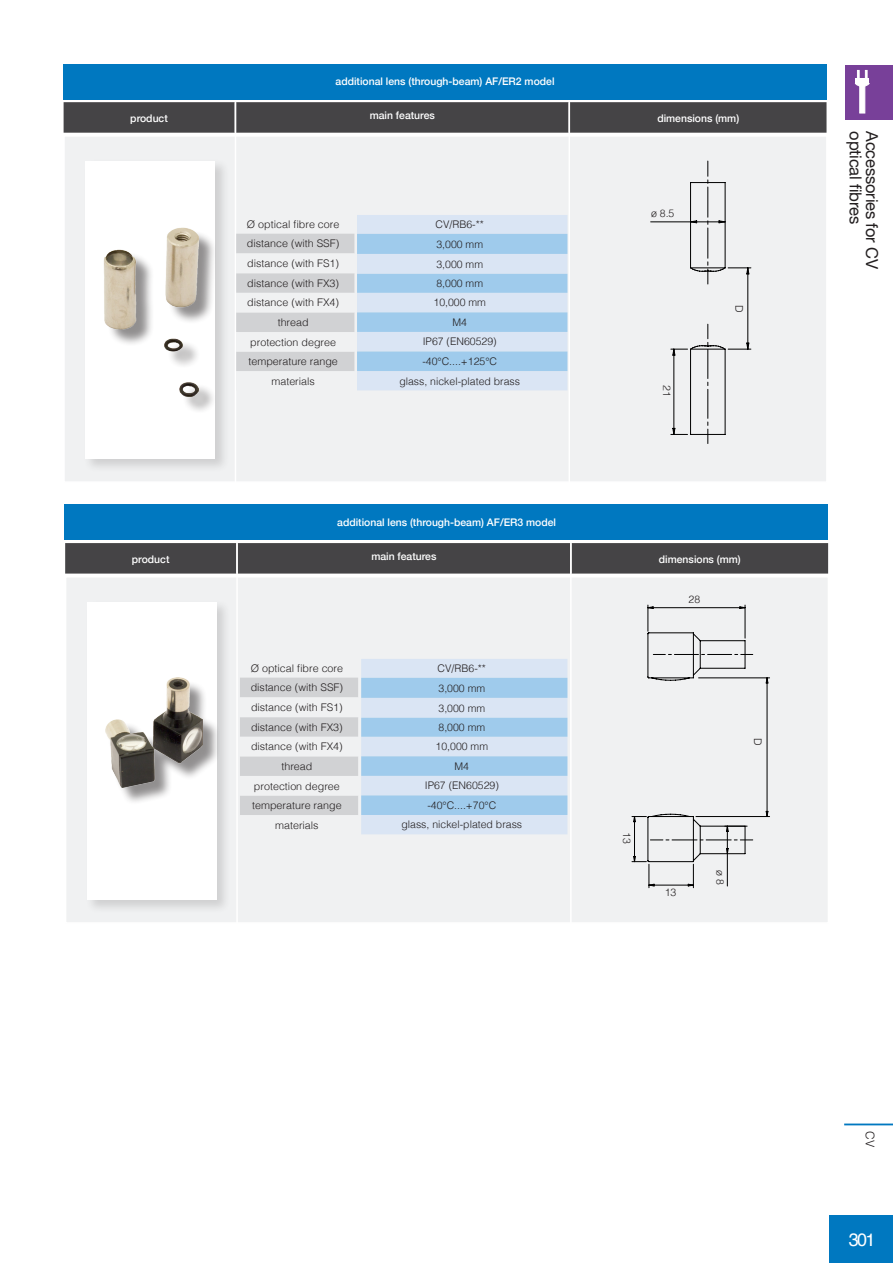
<style>
.page{position:relative;width:893px;height:1263px;background:#fff}
.page>*{position:absolute;margin:0;border:0;box-sizing:border-box;transform-origin:0 0}
.t1{font:18px "Helvetica";color:#fff}
.t2{font:16.5px "Helvetica Neue";letter-spacing:-.01em;color:#231f20}
.t3{font:300 12px "Helvetica";color:#231f20}
.t4{font:300 10.5px "Helvetica";color:#231f20}
.t5{font:500 10.5px "Helvetica Neue";color:#fff}
</style>
<div class="page">
<div style="left:63px;top:135px;width:765px;height:348px;background:#f0f1f2;border:2px solid #fff"></div>
<div style="left:63px;top:64px;width:763px;height:35px;background:#0078c0"></div>
<div style="left:64px;top:102px;width:762px;height:31px;background:#454446"></div>
<div style="left:83px;top:159px;width:147px;height:314px;background:#231f20;opacity:.16"></div>
<div style="left:86px;top:161px;width:129px;height:298px;background:#fff"></div>
<hr style="left:235px;top:102px;width:1px;height:384px;background:#fff">
<hr style="left:568px;top:102px;width:2px;height:384px;background:#fff">
<hr style="left:63px;top:134px;width:765px;height:2px;background:#fff">
<div style="left:65px;top:576px;width:764px;height:348px;background:#f0f1f2;border:2px solid #fff"></div>
<div style="left:65px;top:505px;width:763px;height:35px;background:#0078c0"></div>
<div style="left:65px;top:543px;width:763px;height:31px;background:#454446"></div>
<div style="left:85px;top:599px;width:146px;height:315px;background:#231f20;opacity:.16"></div>
<div style="left:87px;top:602px;width:130px;height:297px;background:#fff"></div>
<hr style="left:236px;top:543px;width:2px;height:384px;background:#fff">
<hr style="left:570px;top:543px;width:2px;height:384px;background:#fff">
<hr style="left:65px;top:575px;width:764px;height:2px;background:#fff">
<svg style="left:236px;top:215px;width:331px;height:175px"></svg>
<svg style="left:240px;top:659px;width:327px;height:175px"></svg>
<svg style="left:670px;top:161px;width:81px;height:283px"></svg>
<hr style="left:651px;top:222px;width:74px;height:1px;background:#000">
<svg style="left:632px;top:605px;width:136px;height:283px"></svg>
<hr style="left:696px;top:816px;width:74px;height:1px;background:#000">
<hr style="left:699px;top:678px;width:71px;height:1px;background:#000">
<hr style="left:767px;top:678px;width:1px;height:138px;background:#000">
<div style="left:108px;top:681px;width:113px;height:124px;background:#231f20;opacity:.5"></div>
<img style="left:105px;top:678px;width:97px;height:109px">
<div style="left:107px;top:231px;width:110px;height:183px;background:#231f20;opacity:.5"></div>
<img style="left:104px;top:227px;width:94px;height:169px">
<div style="left:829px;top:1214px;width:64px;height:49px;background:#0078c0"></div>
<hr style="left:844px;top:1123px;width:49px;height:2px;background:#0078c0">
<div style="left:846px;top:65px;width:47px;height:55px;background:#784099"></div>
<div style="left:860px;top:86px;width:5px;height:27px;background:#fff"></div>
<svg style="left:855px;top:70px;width:14px;height:16px"></svg>
<div style="left:855px;top:79px;width:14px;height:5px;background:#fff"></div>
<p class="t5" style="left:336px;top:73px;width:220px">additional lens (through-beam) AF/ER2 model</p>
<p class="t5" style="left:130px;top:110px;width:39px">product</p>
<p class="t5" style="left:370px;top:107px;width:67px">main features</p>
<p class="t5" style="left:657px;top:110px;width:83px">dimensions (mm)</p>
<p class="t4" style="left:247px;top:215px;width:94px">Ø optical fibre core</p>
<p class="t4" style="left:247px;top:235px;width:94px">distance (with SSF)</p>
<p class="t4" style="left:247px;top:254px;width:93px">distance (with FS1)</p>
<p class="t4" style="left:247px;top:274px;width:93px">distance (with FX3)</p>
<p class="t4" style="left:247px;top:294px;width:93px">distance (with FX4)</p>
<p class="t4" style="left:278px;top:313px;width:33px">thread</p>
<p class="t4" style="left:250px;top:333px;width:87px">protection degree</p>
<p class="t4" style="left:248px;top:352px;width:91px">temperature range</p>
<p class="t4" style="left:271px;top:372px;width:45px">materials</p>
<p class="t4" style="left:436px;top:215px;width:50px">CV/RB6-**</p>
<p class="t4" style="left:436px;top:235px;width:48px">3,000 mm</p>
<p class="t4" style="left:436px;top:255px;width:48px">3,000 mm</p>
<p class="t4" style="left:436px;top:274px;width:48px">8,000 mm</p>
<p class="t4" style="left:433px;top:294px;width:54px">10,000 mm</p>
<p class="t4" style="left:452px;top:313px;width:16px">M4</p>
<p class="t4" style="left:423px;top:333px;width:76px">IP67 (EN60529)</p>
<p class="t4" style="left:422px;top:352px;width:76px">-40°C....+125°C</p>
<p class="t4" style="left:399px;top:372px;width:122px">glass, nickel-plated brass</p>
<p class="t4" style="left:651px;top:204px;width:25px">ø 8.5</p>
<p class="t4" style="left:676px;top:385px;width:13px;rotate:90deg">21</p>
<p class="t4" style="left:748px;top:305px;width:9px;rotate:90deg">D</p>
<p class="t5" style="left:337px;top:513px;width:220px">additional lens (through-beam) AF/ER3 model</p>
<p class="t5" style="left:132px;top:551px;width:39px">product</p>
<p class="t5" style="left:371px;top:548px;width:67px">main features</p>
<p class="t5" style="left:659px;top:551px;width:83px">dimensions (mm)</p>
<p class="t4" style="left:689px;top:590px;width:13px">28</p>
<p class="t4" style="left:251px;top:659px;width:94px">Ø optical fibre core</p>
<p class="t4" style="left:251px;top:679px;width:94px">distance (with SSF)</p>
<p class="t4" style="left:251px;top:698px;width:93px">distance (with FS1)</p>
<p class="t4" style="left:251px;top:718px;width:93px">distance (with FX3)</p>
<p class="t4" style="left:251px;top:738px;width:93px">distance (with FX4)</p>
<p class="t4" style="left:281px;top:757px;width:33px">thread</p>
<p class="t4" style="left:254px;top:777px;width:87px">protection degree</p>
<p class="t4" style="left:252px;top:796px;width:91px">temperature range</p>
<p class="t4" style="left:275px;top:816px;width:45px">materials</p>
<p class="t4" style="left:438px;top:659px;width:50px">CV/RB6-**</p>
<p class="t4" style="left:438px;top:679px;width:48px">3,000 mm</p>
<p class="t4" style="left:438px;top:699px;width:48px">3,000 mm</p>
<p class="t4" style="left:438px;top:718px;width:48px">8,000 mm</p>
<p class="t4" style="left:436px;top:738px;width:54px">10,000 mm</p>
<p class="t4" style="left:455px;top:757px;width:16px">M4</p>
<p class="t4" style="left:425px;top:777px;width:76px">IP67 (EN60529)</p>
<p class="t4" style="left:427px;top:796px;width:71px">-40°C....+70°C</p>
<p class="t4" style="left:401px;top:816px;width:122px">glass, nickel-plated brass</p>
<p class="t4" style="left:636px;top:832px;width:13px;rotate:90deg">13</p>
<p class="t4" style="left:665px;top:884px;width:13px">13</p>
<p class="t4" style="left:767px;top:737px;width:9px;rotate:90deg">D</p>
<p class="t4" style="left:729px;top:870px;width:16px;rotate:90deg">ø 8</p>
<p class="t2" style="left:867px;top:131px;width:94px;rotate:90deg">optical fibres</p>
<p class="t2" style="left:884px;top:131px;width:139px;rotate:90deg">Accessories for CV</p>
<p class="t3" style="left:880px;top:1131px;width:17px;rotate:90deg">CV</p>
<h1 class="t1" style="left:849px;top:1225px;width:28px">301</h1>
</div>
